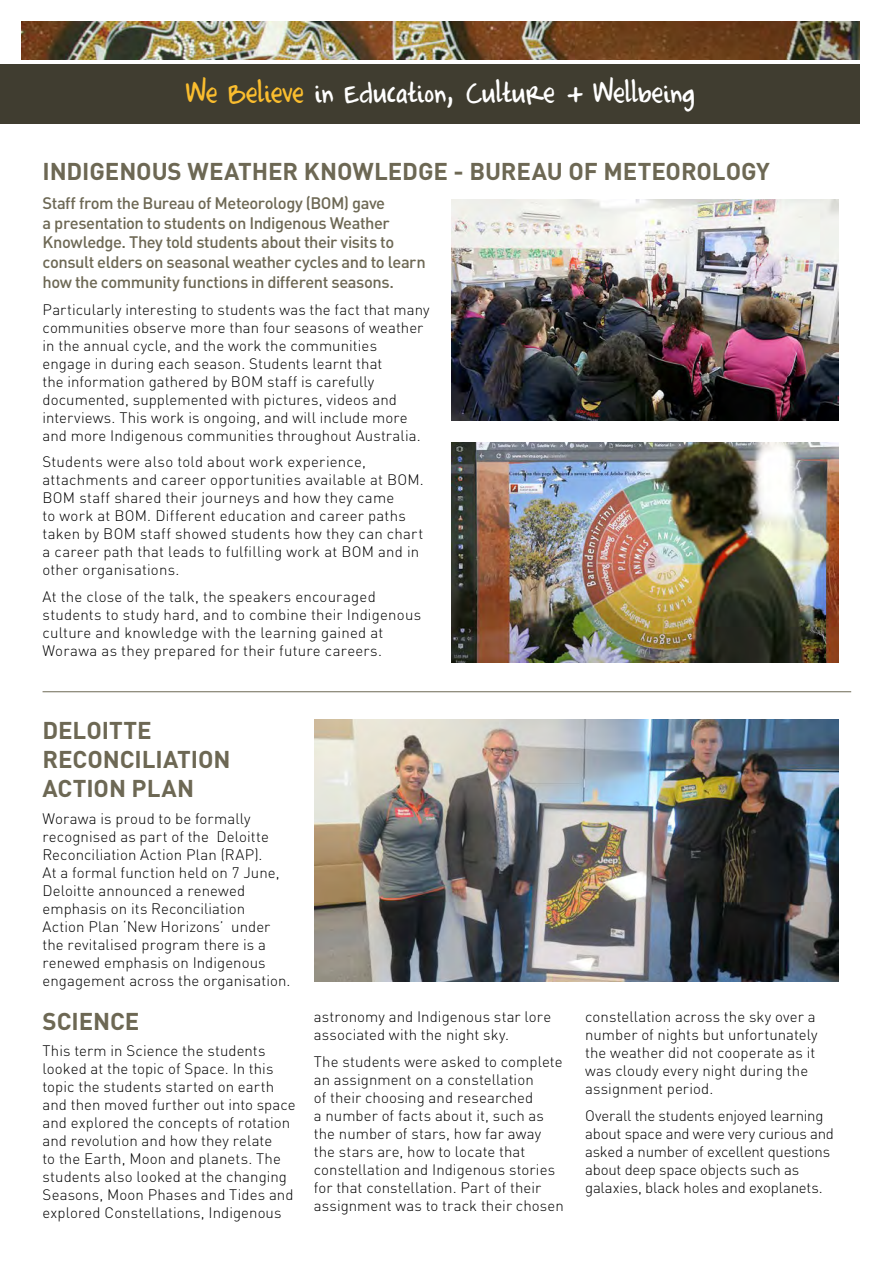
<style>
.page{position:relative;width:881px;height:1263px;background:#fff}
.page>*{position:absolute;margin:0;border:0;box-sizing:border-box;transform-origin:0 0}
.Headings{font:34.5px "Completein Him";color:#fff}
.Headings-2{font:700 24px/28.8px "DIN";letter-spacing:-.005em;color:#6d6854}
.Body_lead-in{font:500 16.5px/19.8px "DIN";letter-spacing:-.03em;color:#6d6854}
.Body{font:300 15px/18px "DIN";letter-spacing:.005em;color:#000}
.Body-2{font:300 15px/18px "DIN";letter-spacing:-.015em;color:#000}
.s1{color:#fabd2e}
</style>
<div class="page">
<div style="left:0;top:64px;width:859px;height:59px;background:#403d30"></div>
<img style="left:21px;top:21px;width:838px;height:39px">
<hr style="left:43px;top:691px;width:807px;height:1px;background:#6d6854">
<img style="left:315px;top:719px;width:523px;height:262px">
<img style="left:451px;top:200px;width:387px;height:221px">
<img style="left:451px;top:442px;width:387px;height:220px">
<p class="Headings" style="left:186px;top:77px;width:509px"><span class="s1">We Believe</span> in Education, Culture + Wellbeing</p>
<p class="Headings-2" style="left:43px;top:156px;width:728px">INDIGENOUS WEATHER KNOWLEDGE - BUREAU OF METEOROLOGY</p>
<p class="Body_lead-in" style="left:43px;top:192px;width:384px">Staff from the Bureau of Meteorology (BOM) gave<br>a presentation to students on Indigenous Weather Knowledge. They told students about their visits to consult elders on seasonal weather cycles and to learn how the community functions in different seasons.</p>
<p class="Body" style="left:43px;top:300px;width:388px">Particularly interesting to students was the fact that many communities observe more than four seasons of weather in the annual cycle, and the work the communities<br>engage in during each season. Students learnt that<br>the information gathered by BOM staff is carefully documented, supplemented with pictures, videos and interviews. This work is ongoing, and will include more and more Indigenous communities throughout Australia.</p>
<p class="Body" style="left:43px;top:452px;width:382px">Students were also told about work experience, attachments and career opportunities available at BOM.<br>BOM staff shared their journeys and how they came<br>to work at BOM. Different education and career paths taken by BOM staff showed students how they can chart a career path that leads to fulfilling work at BOM and in other organisations.</p>
<p class="Body" style="left:43px;top:587px;width:380px">At the close of the talk, the speakers encouraged students to study hard, and to combine their Indigenous culture and knowledge with the learning gained at Worawa as they prepared for their future careers.</p>
<p class="Headings-2" style="left:43px;top:715px;width:189px">DELOITTE<br>RECONCILIATION<br>ACTION PLAN</p>
<p class="Body" style="left:43px;top:809px;width:249px">Worawa is proud to be formally recognised as part of the Deloitte Reconciliation Action Plan (RAP).<br>At a formal function held on 7 June, Deloitte announced a renewed emphasis on its Reconciliation Action Plan ‘New Horizons’ under the revitalised program there is a renewed emphasis on Indigenous engagement across the organisation.</p>
<p class="Headings-2" style="left:43px;top:1006px;width:98px">SCIENCE</p>
<p class="Body" style="left:43px;top:1042px;width:255px">This term in Science the students looked at the topic of Space. In this topic the students started on earth and then moved further out into space and explored the concepts of rotation and revolution and how they relate<br>to the Earth, Moon and planets. The students also looked at the changing Seasons, Moon Phases and Tides and explored Constellations, Indigenous</p>
<p class="Body" style="left:314px;top:1007px;width:239px">astronomy and Indigenous star lore associated with the night sky.</p>
<p class="Body" style="left:314px;top:1052px;width:251px">The students were asked to complete an assignment on a constellation<br>of their choosing and researched<br>a number of facts about it, such as the number of stars, how far away the stars are, how to locate that constellation and Indigenous stories for that constellation. Part of their assignment was to track their chosen</p>
<p class="Body" style="left:585px;top:1007px;width:234px">constellation across the sky over a number of nights but unfortunately the weather did not cooperate as it was cloudy every night during the assignment period.</p>
<p class="Body-2" style="left:585px;top:1106px;width:250px">Overall the students enjoyed learning about space and were very curious and asked a number of excellent questions about deep space objects such as galaxies, black holes and exoplanets.</p>
</div>
